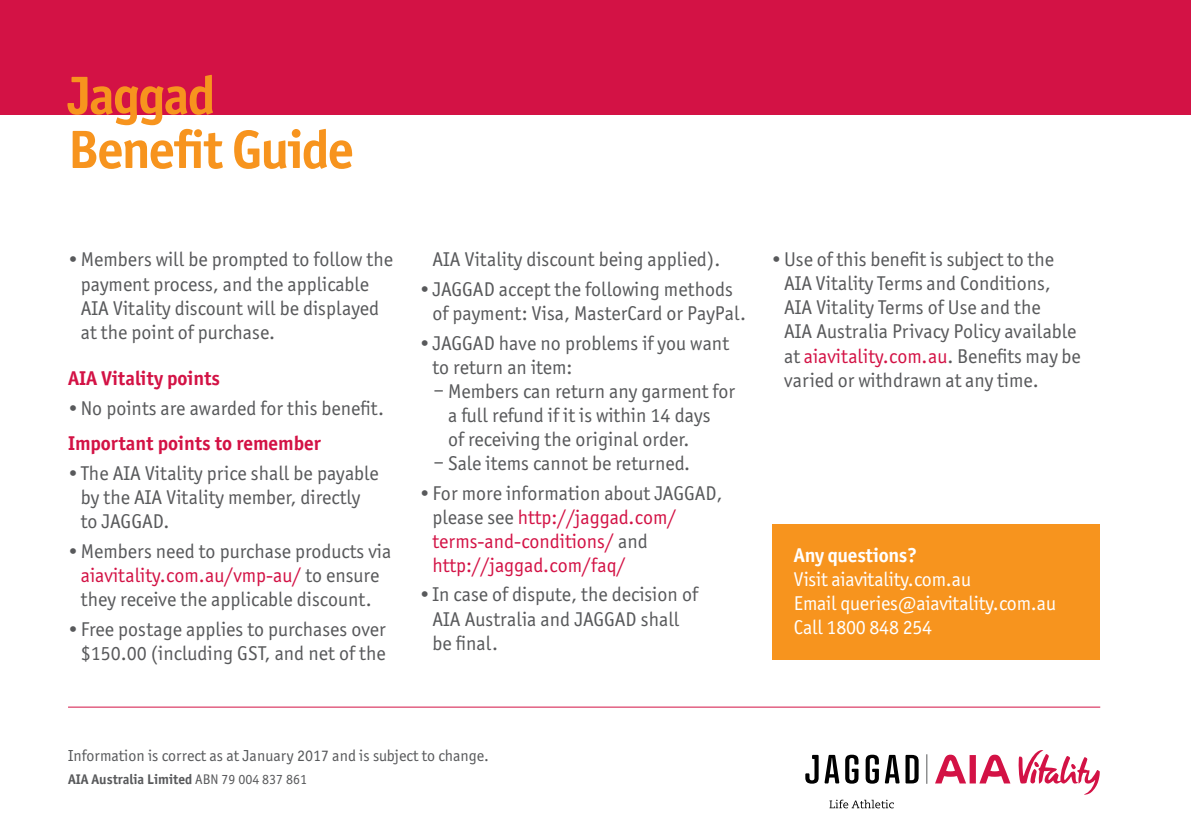
<style>
.page{position:relative;width:1191px;height:840px;background:#fff}
.page>*{position:absolute;margin:0;border:0;box-sizing:border-box;transform-origin:0 0}
.t1{font:700 54px/54px "Officina Sans ITC Pro";letter-spacing:-.03em;color:#f7941e}
.t2{font:20px/24px "Officina Sans ITC Pro";color:#58595b}
.t3{font:20px/24px "Officina Sans ITC Pro";color:#d31245}
.t4{font:20px/24px "Officina Sans ITC Pro";letter-spacing:-.01em;color:#fff}
.t5{font:700 20px "Officina Sans ITC Pro";color:#d31245}
.t6{font:700 20px "Officina Sans ITC Pro";letter-spacing:-.01em;color:#fff}
.t7{font:16px "Officina Sans ITC Pro";color:#58595b}
.t8{font:700 14px "Officina Sans ITC Pro";color:#58595b}
.s1{color:#d31245}
.s2{color:#58595b}
.s3{font-weight:400}
</style>
<div class="page">
<div style="left:0;top:0;width:1191px;height:114px;background:#d31245"></div>
<hr style="left:68px;top:706px;width:1032px;height:1px;background:#d31245">
<svg style="left:935px;top:754px;width:75px;height:29px"></svg>
<svg style="left:1018px;top:750px;width:81px;height:44px"></svg>
<hr style="left:926px;top:753px;width:1px;height:30px;background:#58595b">
<svg style="left:829px;top:799px;width:64px;height:8px"></svg>
<svg style="left:805px;top:754px;width:13px;height:29px"></svg>
<svg style="left:824px;top:754px;width:15px;height:29px"></svg>
<svg style="left:845px;top:754px;width:13px;height:29px"></svg>
<svg style="left:865px;top:754px;width:34px;height:29px"></svg>
<svg style="left:905px;top:754px;width:13px;height:29px"></svg>
<div style="left:772px;top:524px;width:327px;height:135px;background:#f7941e"></div>
<h1 class="t1" style="left:68px;top:68px;width:287px">Jaggad<br>Benefit Guide</h1>
<p class="t2" style="left:81px;top:247px;width:314px;text-indent:-13px">•Members will be prompted to follow the payment process, and the applicable AIA Vitality discount will be displayed at the point of purchase.</p>
<p class="t5" style="left:68px;top:366px;width:154px">AIA Vitality points</p>
<p class="t2" style="left:68px;top:396px;width:317px">•No points are awarded for this benefit.</p>
<p class="t5" style="left:68px;top:431px;width:254px">Important points to remember</p>
<p class="t2" style="left:81px;top:461px;width:299px;text-indent:-13px">• The AIA Vitality price shall be payable by the AIA Vitality member, directly to JAGGAD.</p>
<p class="t2" style="left:68px;top:538px;width:325px;text-align:center">•Members need to purchase products via <span class="s1">aiavitality.com.au/vmp-au/</span> to ensure they receive the applicable discount.</p>
<p class="t2" style="left:68px;top:616px;width:319px;text-align:right">• Free postage applies to purchases over $150.00 (including GST, and net of the</p>
<p class="t2" style="left:432px;top:247px;width:289px">AIA Vitality discount being applied).</p>
<p class="t2" style="left:432px;top:277px;width:315px;text-indent:-13px">• JAGGAD accept the following methods of payment: Visa, MasterCard or PayPal.</p>
<p class="t2" style="left:432px;top:331px;width:298px;text-indent:-13px">• JAGGAD have no problems if you want to return an item:</p>
<p class="t2" style="left:448px;top:379px;width:289px">Members can return any garment for a full refund if it is within 14 days<br>of receiving the original order.<br>Sale items cannot be returned.</p>
<p class="t3" style="left:432px;top:480px;width:291px;text-indent:-13px"><span class="s2">• For more information about JAGGAD, please see</span> http://jaggad.com/ terms‑and-conditions/ <span class="s2">and </span>http://jaggad.com/faq/</p>
<p class="t2" style="left:432px;top:582px;width:267px;text-indent:-13px">• In case of dispute, the decision of<br>AIA Australia and JAGGAD shall be final.</p>
<p class="t2" style="left:784px;top:247px;width:298px;text-indent:-13px">•Use of this benefit is subject to the AIA Vitality Terms and Conditions, AIA Vitality Terms of Use and the<br>AIA Australia Privacy Policy available at <span class="s1">aiavitality.com.au</span>. Benefits may be varied or withdrawn at any time.</p>
<p class="t6" style="left:794px;top:542px;width:125px">Any questions?</p>
<p class="t4" style="left:794px;top:566px;width:263px">Visit aiavitality.com.au<br>Email queries@aiavitality.com.au<br>Call 1800 848 254</p>
<p class="t7" style="left:68px;top:745px;width:422px">Information is correct as at January 2017 and is subject to change.</p>
<p class="t8" style="left:68px;top:769px;width:241px">AIA Australia Limited <span class="s3">ABN 79 004 837 861</span></p>
</div>
